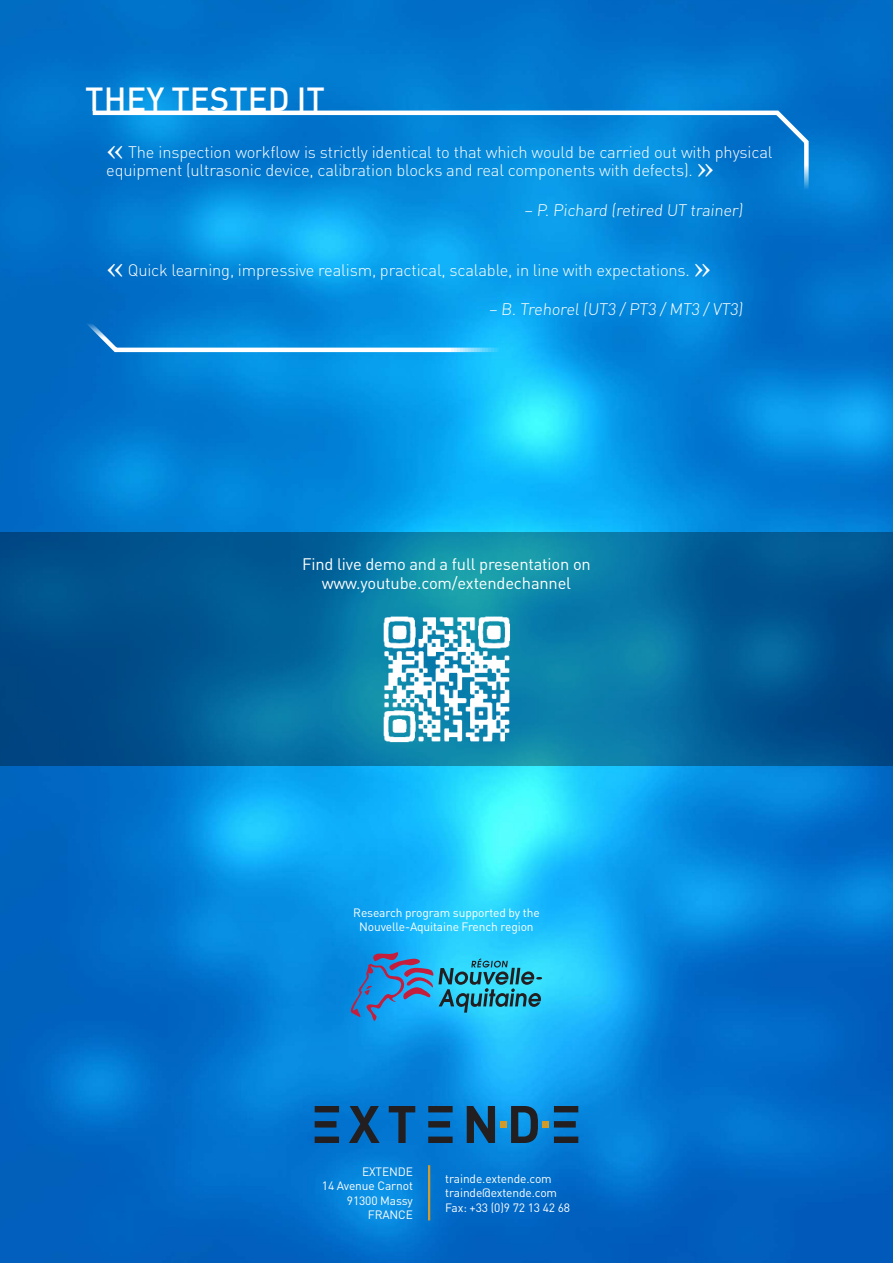
<style>
.page{position:relative;width:893px;height:1263px;background:#fff}
.page>*{position:absolute;margin:0;border:0;box-sizing:border-box;transform-origin:0 0}
.t1{font:500 33px "DIN Pro";color:#fff}
.t2{font:300 16.5px/18px "DIN Pro";letter-spacing:-.01em;color:#fff}
.t3{font:16.5px/19.8px "DIN Pro";letter-spacing:-.01em;color:#fff;text-align:center}
.t4{font:12px/14.4px "DIN Pro";letter-spacing:-.01em;color:#fff;text-align:right}
.s1{font-family:"Book Antiqua";font-weight:400;font-size:36px}
</style>
<div class="page">
<img style="left:0;top:0;width:893px;height:1263px">
<svg style="left:0;top:531px;width:893px;height:234px"></svg>
<svg style="left:315px;top:1106px;width:24px;height:37px"></svg>
<svg style="left:349px;top:1106px;width:31px;height:37px"></svg>
<svg style="left:389px;top:1106px;width:26px;height:37px"></svg>
<svg style="left:428px;top:1106px;width:25px;height:37px"></svg>
<svg style="left:467px;top:1106px;width:111px;height:37px"></svg>
<svg style="left:351px;top:952px;width:191px;height:69px"></svg>
<hr style="left:428px;top:1165px;width:2px;height:55px;background:#d29b29">
<svg style="left:91px;top:109px;width:719px;height:86px"></svg>
<img style="left:368px;top:600px;width:157px;height:157px">
<svg style="left:85px;top:319px;width:723px;height:33px"></svg>
<h1 class="t1" style="left:85px;top:76px;width:241px">THEY TESTED IT</h1>
<p class="t2" style="left:106px;top:143px;width:668px"><span class="s1">«</span> The inspection workflow is strictly identical to that which would be carried out with physical equipment (ultrasonic device, calibration blocks and real components with defects). <span class="s1">»</span></p>
<p class="t2" style="left:524px;top:200px;width:222px">– P. Pichard (retired UT trainer)</p>
<p class="t2" style="left:106px;top:260px;width:607px"><span class="s1">«</span> Quick learning, impressive realism, practical, scalable, in line with expectations. <span class="s1">»</span></p>
<p class="t2" style="left:489px;top:300px;width:258px">– B. Trehorel (UT3 / PT3 / MT3 / VT3)</p>
<p class="t3" style="left:302px;top:553px;width:290px">Find live demo and a full presentation on www.youtube.com/extendechannel</p>
<p class="t4" style="left:353px;top:904px;width:188px;text-align:center">Research program supported by the<br>Nouvelle-Aquitaine French region</p>
<p class="t4" style="left:322px;top:1164px;width:93px">EXTENDE<br>14 Avenue Carnot<br>91300 Massy<br>FRANCE</p>
<p class="t4" style="left:445px;top:1171px;width:126px;text-align:left">trainde.extende.com trainde@extende.com<br>Fax: +33 (0)9 72 13 42 68</p>
</div>
